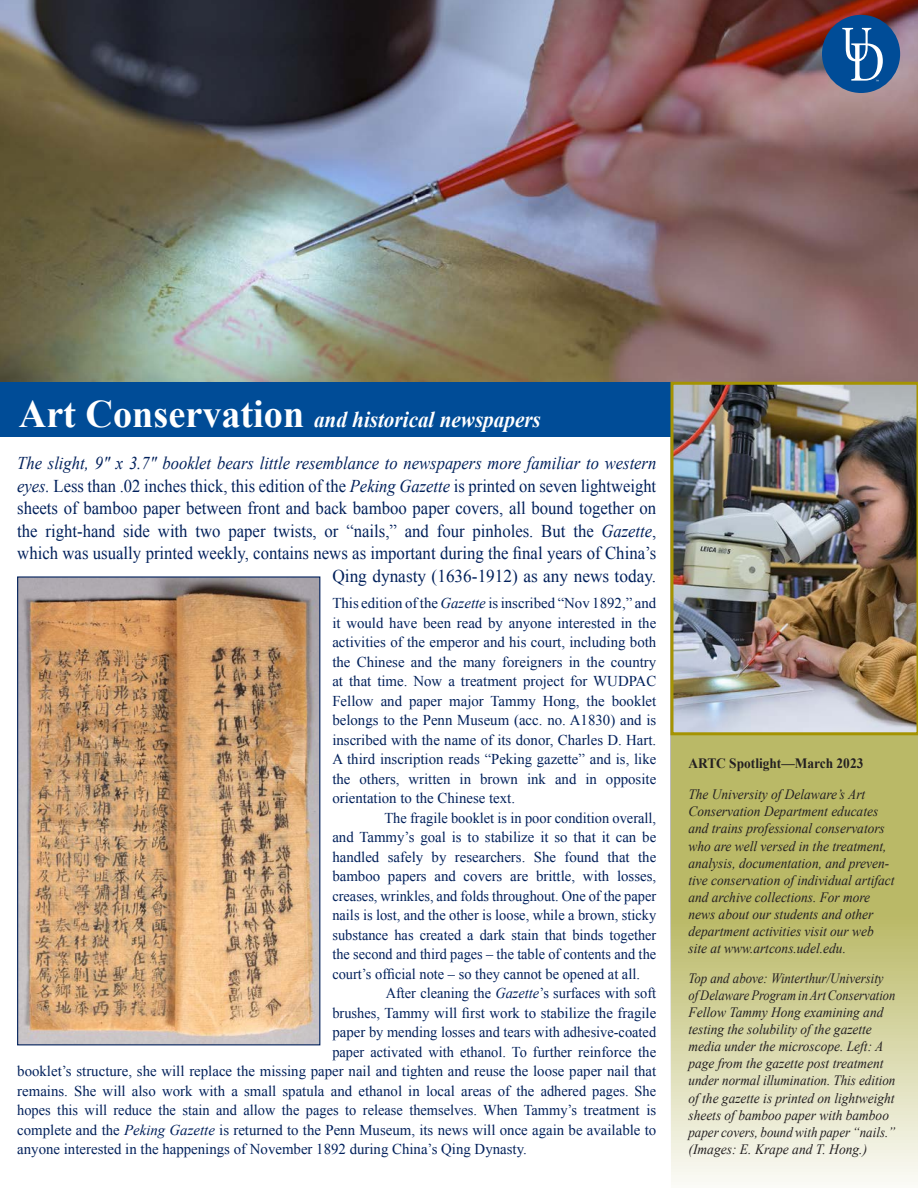
<style>
.page{position:relative;width:918px;height:1188px;background:#fff}
.page>*{position:absolute;margin:0;border:0;box-sizing:border-box;transform-origin:0 0}
.t1{font:italic 700 22.5px "Times New Roman";color:#fff;scale:.94 1}
.t2{font:18px "Times New Roman";color:#00205b;scale:.93 1}
.t3{font:18px "Times New Roman";color:#00205b;scale:.92 1}
.t4{font:italic 18px "Times New Roman";color:#00205b;scale:.92 1}
.t5{font:18px "Times New Roman";color:#00205b;scale:.96 1}
.t6{font:15px/19.5px "Times New Roman";color:#00205b}
.t7{font:15px "Times New Roman";color:#00205b;scale:.96 1}
.t8{font:15px "Times New Roman";color:#00205b;scale:.95 1}
.t9{font:italic 14.25px/17.1px "Times New Roman";color:#231f20;scale:.94 1}
.t10{font:italic 14.25px/17.1px "Times New Roman";color:#231f20;scale:.95 1}
.t11{font:italic 14.25px "Times New Roman";color:#231f20;scale:.92 1}
.t12{font:italic 14.25px "Times New Roman";color:#231f20;scale:.88 1}
.t13{font:italic 14.25px "Times New Roman";color:#231f20;scale:.91 1}
.t14{font:italic 14.25px "Times New Roman";color:#231f20;scale:.9 1}
.t15{font:700 14.25px "Times New Roman";color:#231f20;scale:.94 1}
.s1{font-style:normal;font-size:39px}
.s2{font-style:italic}
</style>
<div class="page">
<svg style="left:670px;top:735px;width:248px;height:447px;background:#cccc90"></svg>
<img style="left:0;top:0;width:918px;height:388px">
<div style="left:1px;top:383px;width:917px;height:54px;background:#004c97"></div>
<img style="left:670px;top:382px;width:248px;height:353px">
<div style="left:822px;top:15px;width:78px;height:78px;background:#004c97;border-radius:50%"></div>
<svg style="left:842px;top:28px;width:41px;height:53px"></svg>
<img style="left:19px;top:578px;width:299px;height:465px">
<div style="left:17px;top:576px;width:303px;height:469px;border:1px solid #00205b"></div>
<p class="t1" style="left:19px;top:404px;width:557px"><span class="s1">Art Conservation</span> and historical newspapers</p>
<p class="t4" style="left:17px;top:451px;width:696px">The slight, 9" x 3.7" booklet bears little resemblance to newspapers more familiar to western</p>
<p class="t3" style="left:17px;top:474px;width:696px"><span class="s2">eyes.</span> Less than .02 inches thick, this edition of the <span class="s2">Peking Gazette</span> is printed on seven lightweight</p>
<p class="t2" style="left:17px;top:496px;width:689px">sheets of bamboo paper between front and back bamboo paper covers, all bound together on</p>
<p class="t2" style="left:17px;top:519px;width:689px">the right-hand side with two paper twists, or “nails,” and four pinholes. But the <span class="s2">Gazette</span>,</p>
<p class="t2" style="left:17px;top:541px;width:689px">which was usually printed weekly, contains news as important during the final years of China’s</p>
<p class="t5" style="left:332px;top:564px;width:339px">Qing dynasty (1636-1912) as any news today.</p>
<p class="t6" style="left:332px;top:593px;width:325px">This edition of the <span class="s2">Gazette</span> is inscribed “Nov 1892,” and</p>
<p class="t6" style="left:332px;top:613px;width:325px">it would have been read by anyone interested in the</p>
<p class="t6" style="left:332px;top:632px;width:325px">activities of the emperor and his court, including both the Chinese and the many foreigners in the country</p>
<p class="t6" style="left:332px;top:671px;width:325px">at that time. Now a treatment project for WUDPAC<br>Fellow and paper major Tammy Hong, the booklet</p>
<p class="t6" style="left:332px;top:710px;width:325px">belongs to the Penn Museum (acc. no. A1830) and is</p>
<p class="t6" style="left:332px;top:730px;width:325px">inscribed with the name of its donor, Charles D. Hart.</p>
<p class="t6" style="left:332px;top:749px;width:325px">A third inscription reads “Peking gazette” and is, like</p>
<p class="t6" style="left:332px;top:769px;width:325px">the others, written in brown ink and in opposite</p>
<p class="t6" style="left:332px;top:788px;width:184px">orientation to the Chinese text.</p>
<p class="t7" style="left:384px;top:808px;width:285px">The fragile booklet is in poor condition overall,</p>
<p class="t6" style="left:332px;top:827px;width:325px">and Tammy’s goal is to stabilize it so that it can be</p>
<p class="t6" style="left:332px;top:847px;width:325px">handled safely by researchers. She found that the</p>
<p class="t6" style="left:332px;top:866px;width:325px">bamboo papers and covers are brittle, with losses,</p>
<p class="t7" style="left:332px;top:886px;width:339px">creases, wrinkles, and folds throughout. One of the paper</p>
<p class="t7" style="left:332px;top:905px;width:339px">nails is lost, and the other is loose, while a brown, sticky</p>
<p class="t7" style="left:332px;top:925px;width:339px">substance has created a dark stain that binds together</p>
<p class="t8" style="left:332px;top:944px;width:342px">the second and third pages – the table of contents and the</p>
<p class="t7" style="left:332px;top:964px;width:322px">court’s official note – so they cannot be opened at all.</p>
<p class="t7" style="left:386px;top:983px;width:283px">After cleaning the <span class="s2">Gazette</span>’s surfaces with soft</p>
<p class="t7" style="left:332px;top:1003px;width:339px">brushes, Tammy will first work to stabilize the fragile</p>
<p class="t6" style="left:332px;top:1022px;width:325px">paper by mending losses and tears with adhesive-coated</p>
<p class="t7" style="left:332px;top:1042px;width:339px">paper activated with ethanol. To further reinforce the</p>
<p class="t6" style="left:17px;top:1061px;width:641px">booklet’s structure, she will replace the missing paper nail and tighten and reuse the loose paper nail that</p>
<p class="t6" style="left:17px;top:1081px;width:641px">remains. She will also work with a small spatula and ethanol in local areas of the adhered pages. She</p>
<p class="t7" style="left:17px;top:1100px;width:667px">hopes this will reduce the stain and allow the pages to release themselves. When Tammy’s treatment is</p>
<p class="t6" style="left:17px;top:1120px;width:641px">complete and the <span class="s2">Peking Gazette</span> is returned to the Penn Museum, its news will once again be available to</p>
<p class="t6" style="left:17px;top:1139px;width:511px">anyone interested in the happenings of November 1892 during China’s Qing Dynasty.</p>
<p class="t15" style="left:688px;top:753px;width:188px">ARTC Spotlight—March 2023</p>
<p class="t9" style="left:688px;top:786px;width:190px">The University of Delaware’s Art</p>
<p class="t9" style="left:688px;top:803px;width:221px">Conservation Department educates and trains professional conservators who are well versed in the treatment, analysis, documentation, and preven&shy;tive conservation of individual artifact and archive collections. For more news about our students and other department activities visit our web</p>
<p class="t9" style="left:688px;top:939px;width:169px">site at www.artcons.udel.edu.</p>
<p class="t14" style="left:688px;top:968px;width:218px">Top and above: Winterthur/University</p>
<p class="t12" style="left:688px;top:985px;width:237px">of Delaware Program in Art Conservation</p>
<p class="t10" style="left:688px;top:1003px;width:207px">Fellow Tammy Hong examining and testing the solubility of the gazette</p>
<p class="t9" style="left:688px;top:1038px;width:209px">media under the microscope. Left: A</p>
<p class="t9" style="left:688px;top:1055px;width:209px">page from the gazette post treatment</p>
<p class="t11" style="left:689px;top:1071px;width:227px">under normal illumination. This edition</p>
<p class="t9" style="left:689px;top:1089px;width:221px">of the gazette is printed on lightweight</p>
<p class="t9" style="left:689px;top:1106px;width:215px">sheets of bamboo paper with bamboo</p>
<p class="t13" style="left:689px;top:1122px;width:229px">paper covers, bound with paper “nails.”</p>
<p class="t10" style="left:689px;top:1140px;width:190px">(Images: E. Krape and T. Hong.)</p>
</div>
